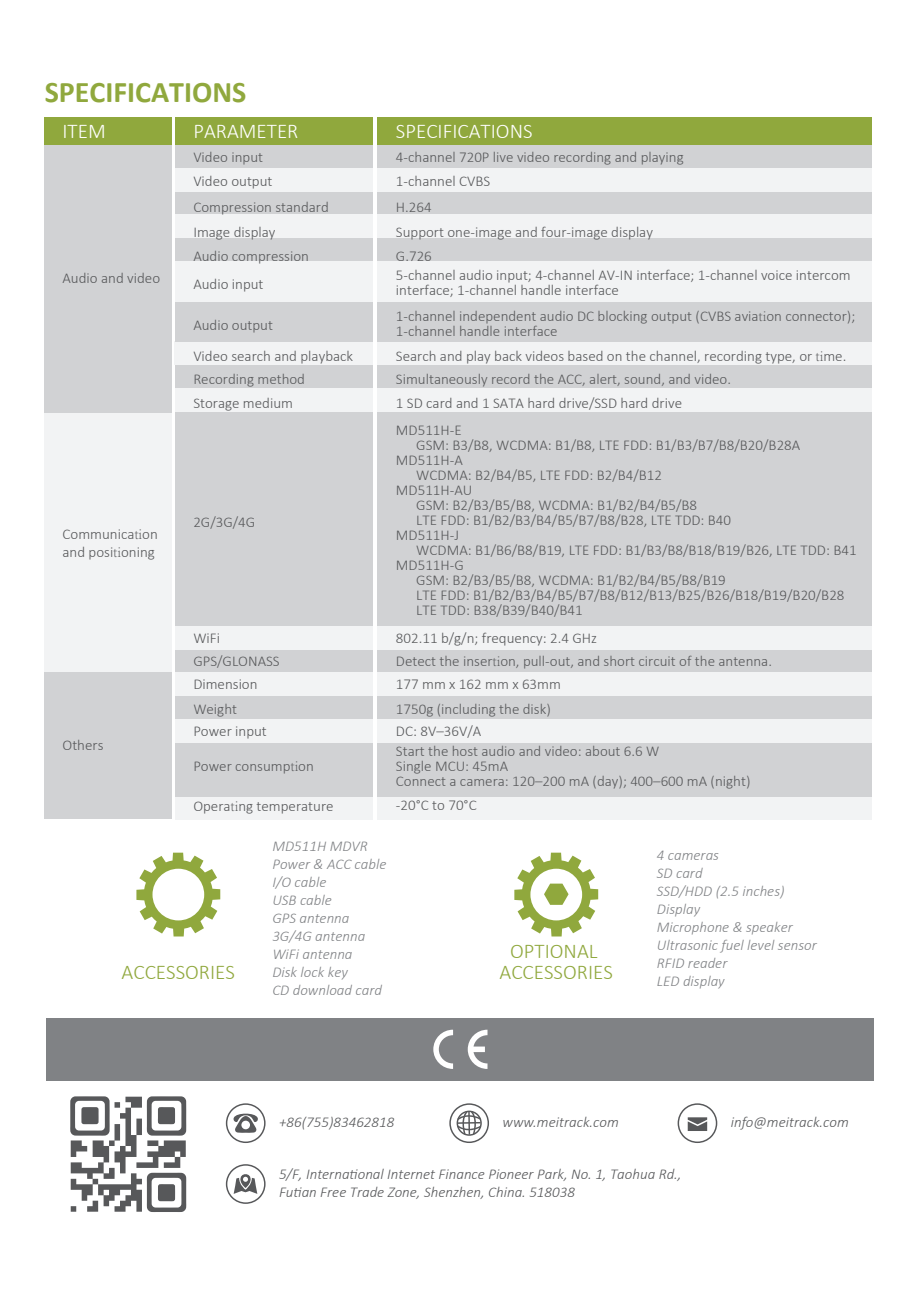
<style>
.page{position:relative;width:919px;height:1289px;background:#fff}
.page>*{position:absolute;margin:0;border:0;box-sizing:border-box;transform-origin:0 0}
.t1{font:700 30px "Calibri";color:#90a83d}
.t2{font:300 21px/21px "Calibri";color:#90a83d;text-align:center}
.t3{font:300 21px "Calibri";color:#fff}
.t4{font:300 15px/24.3px "Calibri";color:#57585a}
.t5{font:italic 300 15px/18px "Calibri";color:#808285}
.t6{font:italic 300 15px/18px "Calibri";color:#57585a}
.s1{font-family:"Adobe Song Std"}
</style>
<div class="page">
<div style="left:175px;top:117px;width:198px;height:28px;background:#90a83d"></div>
<div style="left:45px;top:412px;width:127px;height:261px;background:#f2f3f4"></div>
<div style="left:45px;top:117px;width:127px;height:28px;background:#90a83d"></div>
<div style="left:45px;top:145px;width:127px;height:268px;background:#d1d2d4"></div>
<div style="left:45px;top:672px;width:127px;height:147px;background:#d1d2d4"></div>
<div style="left:376px;top:117px;width:495px;height:28px;background:#90a83d"></div>
<div style="left:175px;top:341px;width:198px;height:24px;background:#f2f3f4"></div>
<div style="left:175px;top:145px;width:198px;height:23px;background:#d1d2d4"></div>
<div style="left:175px;top:299px;width:198px;height:42px;background:#d1d2d4"></div>
<div style="left:175px;top:238px;width:198px;height:23px;background:#d1d2d4"></div>
<div style="left:175px;top:191px;width:198px;height:24px;background:#d1d2d4"></div>
<div style="left:175px;top:168px;width:198px;height:23px;background:#f2f3f4"></div>
<div style="left:175px;top:261px;width:198px;height:40px;background:#f2f3f4"></div>
<div style="left:175px;top:215px;width:198px;height:23px;background:#f2f3f4"></div>
<div style="left:175px;top:649px;width:198px;height:23px;background:#d1d2d4"></div>
<div style="left:175px;top:626px;width:198px;height:23px;background:#f2f3f4"></div>
<div style="left:175px;top:411px;width:198px;height:215px;background:#d1d2d4"></div>
<div style="left:175px;top:365px;width:198px;height:23px;background:#d1d2d4"></div>
<div style="left:376px;top:341px;width:495px;height:24px;background:#f2f3f4"></div>
<div style="left:376px;top:145px;width:495px;height:23px;background:#d1d2d4"></div>
<div style="left:376px;top:299px;width:495px;height:42px;background:#d1d2d4"></div>
<div style="left:376px;top:238px;width:495px;height:23px;background:#d1d2d4"></div>
<div style="left:376px;top:191px;width:495px;height:24px;background:#d1d2d4"></div>
<div style="left:376px;top:168px;width:495px;height:23px;background:#f2f3f4"></div>
<div style="left:376px;top:261px;width:495px;height:40px;background:#f2f3f4"></div>
<div style="left:376px;top:215px;width:495px;height:23px;background:#f2f3f4"></div>
<div style="left:376px;top:649px;width:495px;height:23px;background:#d1d2d4"></div>
<div style="left:376px;top:626px;width:495px;height:23px;background:#f2f3f4"></div>
<div style="left:376px;top:411px;width:495px;height:215px;background:#d1d2d4"></div>
<div style="left:376px;top:365px;width:495px;height:23px;background:#d1d2d4"></div>
<div style="left:175px;top:388px;width:198px;height:23px;background:#f2f3f4"></div>
<div style="left:376px;top:388px;width:495px;height:23px;background:#f2f3f4"></div>
<div style="left:175px;top:796px;width:198px;height:23px;background:#f2f3f4"></div>
<div style="left:175px;top:742px;width:198px;height:54px;background:#d1d2d4"></div>
<div style="left:175px;top:719px;width:198px;height:23px;background:#f2f3f4"></div>
<div style="left:376px;top:796px;width:495px;height:23px;background:#f2f3f4"></div>
<div style="left:376px;top:742px;width:495px;height:54px;background:#d1d2d4"></div>
<div style="left:376px;top:719px;width:495px;height:23px;background:#f2f3f4"></div>
<div style="left:175px;top:695px;width:198px;height:24px;background:#d1d2d4"></div>
<div style="left:376px;top:695px;width:495px;height:24px;background:#d1d2d4"></div>
<div style="left:175px;top:672px;width:198px;height:23px;background:#f2f3f4"></div>
<div style="left:376px;top:672px;width:495px;height:23px;background:#f2f3f4"></div>
<svg style="left:70px;top:1096px;width:116px;height:115px"></svg>
<svg style="left:226px;top:1164px;width:39px;height:39px"></svg>
<svg style="left:226px;top:1103px;width:39px;height:39px"></svg>
<svg style="left:449px;top:1103px;width:40px;height:39px"></svg>
<svg style="left:677px;top:1103px;width:40px;height:39px"></svg>
<svg style="left:136px;top:852px;width:84px;height:84px"></svg>
<svg style="left:514px;top:852px;width:84px;height:84px"></svg>
<div style="left:47px;top:1018px;width:826px;height:62px;background:#808285"></div>
<svg style="left:433px;top:1029px;width:54px;height:39px"></svg>
<h1 class="t1" style="left:45px;top:71px;width:203px">SPECIFICATIONS</h1>
<h2 class="t3" style="left:62px;top:118px;width:45px">ITEM</h2>
<p class="t4" style="left:63px;top:266px;width:99px">Audio and video</p>
<h2 class="t3" style="left:193px;top:118px;width:107px">PARAMETER</h2>
<p class="t4" style="left:193px;top:145px;width:81px">Video input<br>Video output</p>
<p class="t4" style="left:193px;top:220px;width:84px">Image display</p>
<p class="t4" style="left:193px;top:195px;width:137px">Compression standard</p>
<p class="t4" style="left:193px;top:241px;width:117px;line-height:28.3px">Audio compression<br>Audio input</p>
<p class="t4" style="left:193px;top:309px;width:161px;line-height:31.5px">Audio output<br>Video search and playback</p>
<h2 class="t3" style="left:396px;top:118px;width:138px">SPECIFICATIONS</h2>
<p class="t4" style="left:396px;top:145px;width:289px">4-channel 720P live video recording and playing<br>1-channel CVBS</p>
<p class="t4" style="left:396px;top:195px;width:37px">H.264</p>
<p class="t4" style="left:396px;top:246px;width:456px;line-height:19.4px">G.726<br>5-channel audio input; 4-channel AV-IN interface; 1-channel voice intercom</p>
<p class="t4" style="left:396px;top:277px;width:461px;line-height:25.8px">interface; 1-channel handle interface<br>1-channel independent audio DC blocking output (CVBS avia<span class="s1">ti</span>on connector);</p>
<p class="t4" style="left:396px;top:318px;width:452px;line-height:25.5px">1-channel handle interface<br>Search and play back videos based on the channel, recording type, or <span class="s1">ti</span>me.</p>
<p class="t4" style="left:396px;top:220px;width:258px">Support one-image and four-image display</p>
<p class="t4" style="left:63px;top:524px;width:97px;line-height:18px">Communica<span class="s1">ti</span>on and posi<span class="s1">ti</span>oning</p>
<p class="t4" style="left:63px;top:732px;width:42px">Others</p>
<p class="t4" style="left:193px;top:366px;width:113px">Recording method</p>
<p class="t4" style="left:396px;top:366px;width:336px">Simultaneously record the ACC, alert, sound, and video.</p>
<p class="t4" style="left:396px;top:417px;width:67px">MD511H-E</p>
<p class="t4" style="left:416px;top:432px;width:385px">GSM: B3/B8, WCDMA: B1/B8, LTE FDD: B1/B3/B7/B8/B20/B28A</p>
<p class="t4" style="left:396px;top:447px;width:68px">MD511H-A</p>
<p class="t4" style="left:416px;top:462px;width:247px">WCDMA: B2/B4/B5, LTE FDD: B2/B4/B12</p>
<p class="t4" style="left:396px;top:477px;width:78px">MD511H-AU</p>
<p class="t4" style="left:416px;top:492px;width:282px">GSM: B2/B3/B5/B8, WCDMA: B1/B2/B4/B5/B8</p>
<p class="t4" style="left:416px;top:507px;width:316px">LTE FDD: B1/B2/B3/B4/B5/B7/B8/B28, LTE TDD: B40</p>
<p class="t4" style="left:396px;top:522px;width:65px">MD511H-J</p>
<p class="t4" style="left:416px;top:537px;width:442px">WCDMA: B1/B6/B8/B19, LTE FDD: B1/B3/B8/B18/B19/B26, LTE TDD: B41</p>
<p class="t4" style="left:396px;top:552px;width:69px">MD511H-G</p>
<p class="t4" style="left:416px;top:567px;width:311px">GSM: B2/B3/B5/B8, WCDMA: B1/B2/B4/B5/B8/B19</p>
<p class="t4" style="left:416px;top:582px;width:430px">LTE FDD: B1/B2/B3/B4/B5/B7/B8/B12/B13/B25/B26/B18/B19/B20/B28</p>
<p class="t4" style="left:416px;top:597px;width:168px">LTE TDD: B38/B39/B40/B41</p>
<p class="t4" style="left:193px;top:390px;width:101px">Storage medium</p>
<p class="t4" style="left:396px;top:390px;width:288px">1 SD card and 1 SATA hard drive/SSD hard drive</p>
<p class="t4" style="left:193px;top:510px;width:63px">2G/3G/4G</p>
<p class="t4" style="left:193px;top:625px;width:28px">WiFi</p>
<p class="t4" style="left:396px;top:625px;width:202px">802.11 b/g/n; frequency: 2.4 GHz</p>
<p class="t4" style="left:193px;top:648px;width:88px">GPS/GLONASS</p>
<p class="t4" style="left:396px;top:648px;width:377px">Detect the inser<span class="s1">ti</span>on, pull-out, and short circuit of the antenna.</p>
<p class="t4" style="left:193px;top:672px;width:66px">Dimension</p>
<p class="t4" style="left:396px;top:672px;width:166px">177 mm x 162 mm x 63mm</p>
<p class="t4" style="left:193px;top:696px;width:45px">Weight</p>
<p class="t4" style="left:396px;top:696px;width:156px">1750g (including the disk)</p>
<p class="t4" style="left:193px;top:718px;width:75px">Power input</p>
<p class="t4" style="left:396px;top:718px;width:87px">DC: 8V–36V/A</p>
<p class="t4" style="left:193px;top:754px;width:122px">Power consump<span class="s1">ti</span>on</p>
<p class="t4" style="left:396px;top:743px;width:356px;line-height:15px">Start the host audio and video: about 6.6 W<br>Single MCU: 45mA<br>Connect a camera: 120–200 mA (day); 400–600 mA (night)</p>
<p class="t4" style="left:193px;top:793px;width:142px">Opera<span class="s1">ti</span>ng temperature</p>
<p class="t4" style="left:396px;top:793px;width:82px">-20°C to 70°C</p>
<h2 class="t2" style="left:122px;top:961px;width:115px">ACCESSORIES</h2>
<p class="t5" style="left:272px;top:836px;width:116px">MD511H MDVR<br>Power &amp; ACC cable<br>I/O cable<br>USB cable<br>GPS antenna<br>3G/4G antenna<br>WiFi antenna<br>Disk lock key<br>CD download card</p>
<p class="t5" style="left:657px;top:845px;width:161px">4 cameras<br>SD card<br>SSD/HDD (2.5 inches)<br>Display<br>Microphone &amp; speaker<br>Ultrasonic fuel level sensor<br>RFID reader<br>LED display</p>
<h2 class="t2" style="left:499px;top:940px;width:115px">OPTIONAL<br>ACCESSORIES</h2>
<p class="t6" style="left:279px;top:1113px;width:117px">+86(755)83462818</p>
<p class="t6" style="left:502px;top:1113px;width:118px">www.meitrack.com</p>
<p class="t6" style="left:730px;top:1113px;width:119px">info@meitrack.com</p>
<p class="t6" style="left:279px;top:1164px;width:404px">5/F, International Internet Finance Pioneer Park, No. 1, Taohua Rd.,<br>Futian Free Trade Zone, Shenzhen, China. 518038</p>
</div>
